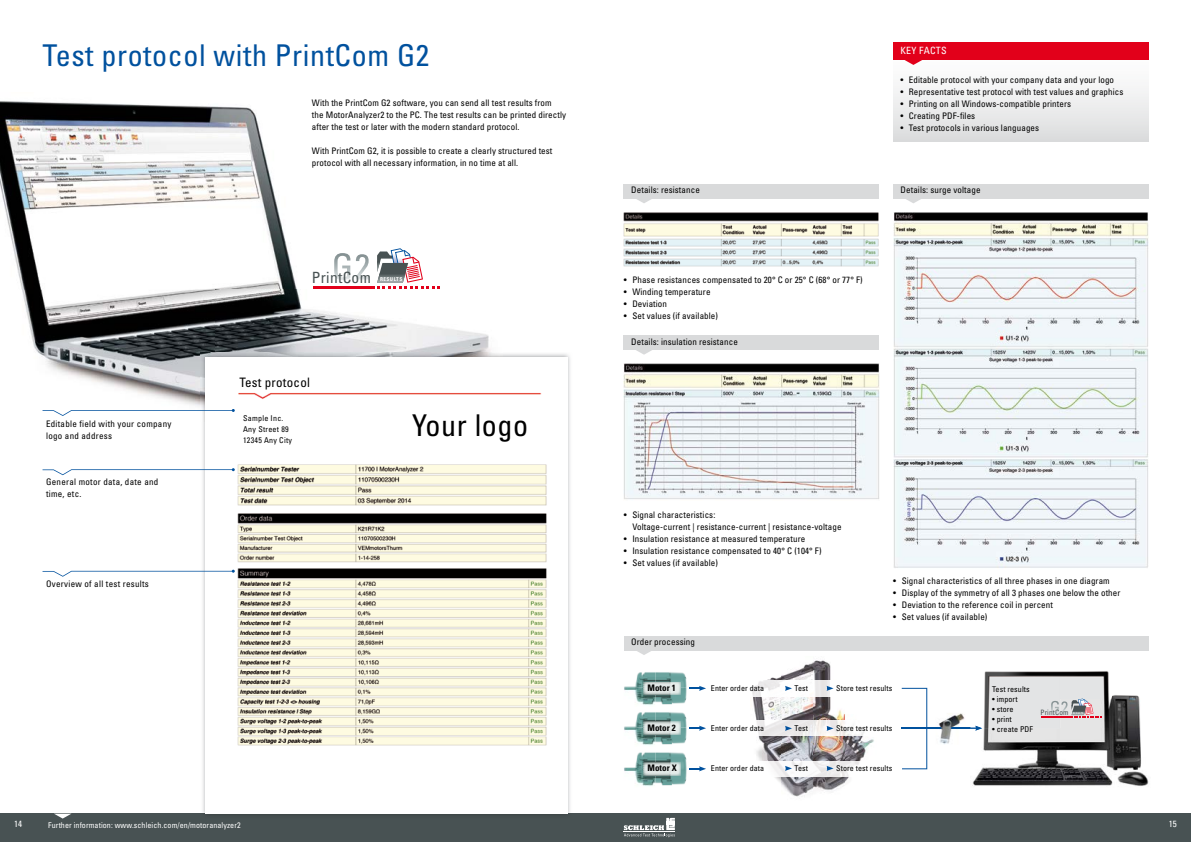
<style>
.page{position:relative;width:1191px;height:842px;background:#fff}
.page>*{position:absolute;margin:0;border:0;box-sizing:border-box;transform-origin:0 0}
.t1{font:condensed 30px "Univers";letter-spacing:.02em;color:#00519e}
.t2{font:condensed 30px "Univers";letter-spacing:.02em;color:#000}
.t3{font:condensed 15.5px "Univers";letter-spacing:.02em;color:#485253}
.t4{font:condensed 13px "Univers";letter-spacing:.02em;color:#000}
.t5{font:condensed 10px "Univers";letter-spacing:.03em;color:#fff}
.t6{font:condensed 9px/12px "Univers";letter-spacing:.01em;color:#000}
.t7{font:condensed 9px/12px "Univers";letter-spacing:.03em;color:#000}
.t8{font:700 condensed 9px "Univers";letter-spacing:.01em;color:#000}
.t9{font:condensed 9px "Univers";color:#fff}
.t10{font:condensed 8px "Univers";letter-spacing:.01em;color:#000}
.t11{font:condensed 8px "Univers";letter-spacing:.01em;color:#fff}
.t12{font:condensed 8px/11px "Univers";letter-spacing:.03em;color:#000}
.t13{font:condensed 7.4px "Univers";letter-spacing:.02em;color:#485253}
.t14{font:700 condensed 5.4px "Univers";letter-spacing:.08em;color:#fff}
.t15{font:700 condensed 2.6px "Univers";letter-spacing:.08em;color:#fff}
</style>
<div class="page">
<div style="left:0;top:814px;width:595px;height:28px;background:#485253"></div>
<div style="left:595px;top:814px;width:596px;height:28px;background:#485253"></div>
<svg style="left:54px;top:814px;width:17px;height:4px"></svg>
<svg style="left:624px;top:818px;width:51px;height:19px"></svg>
<img style="left:763px;top:660px;width:86px;height:137px">
<hr style="left:901px;top:728px;width:75px;height:1px;background:#00519e">
<img style="left:0;top:101px;width:375px;height:189px">
<img style="left:22px;top:290px;width:193px;height:121px">
<img style="left:215px;top:290px;width:276px;height:62px">
<img style="left:201px;top:354px;width:371px;height:461px">
<img style="left:201px;top:352px;width:302px;height:70px">
<img style="left:206px;top:357px;width:361px;height:457px">
<svg style="left:893px;top:88px;width:255px;height:53px"></svg>
<div style="left:893px;top:43px;width:255px;height:17px;background:#e2001a"></div>
<svg style="left:904px;top:60px;width:18px;height:5px"></svg>
<svg style="left:43px;top:468px;width:192px;height:7px"></svg>
<svg style="left:43px;top:570px;width:192px;height:7px"></svg>
<svg style="left:43px;top:409px;width:192px;height:7px"></svg>
<svg style="left:334px;top:253px;width:35px;height:27px"></svg>
<hr style="left:313px;top:286px;width:61px;height:3px;background:#e2001a">
<svg style="left:377px;top:248px;width:63px;height:41px"></svg>
<img style="left:624px;top:213px;width:255px;height:54px">
<div style="left:624px;top:184px;width:255px;height:14px;background:#d9dadb"></div>
<svg style="left:635px;top:198px;width:18px;height:5px"></svg>
<div style="left:893px;top:184px;width:255px;height:14px;background:#d9dadb"></div>
<svg style="left:904px;top:198px;width:18px;height:5px"></svg>
<img style="left:893px;top:213px;width:255px;height:355px">
<img style="left:624px;top:364px;width:255px;height:135px">
<div style="left:624px;top:336px;width:255px;height:14px;background:#d9dadb"></div>
<svg style="left:636px;top:350px;width:16px;height:5px"></svg>
<img style="left:624px;top:672px;width:63px;height:73px">
<img style="left:624px;top:752px;width:63px;height:34px">
<img style="left:972px;top:671px;width:177px;height:115px">
<svg style="left:970px;top:726px;width:12px;height:5px"></svg>
<div style="left:624px;top:636px;width:524px;height:14px;background:#d9dadb"></div>
<svg style="left:635px;top:650px;width:18px;height:5px"></svg>
<img style="left:643px;top:682px;width:38px;height:13px">
<img style="left:643px;top:722px;width:38px;height:12px">
<img style="left:643px;top:762px;width:38px;height:13px">
<svg style="left:689px;top:681px;width:238px;height:95px"></svg>
<svg style="left:1041px;top:699px;width:60px;height:19px"></svg>
<img style="left:935px;top:713px;width:31px;height:31px">
<img style="left:935px;top:728px;width:31px;height:1px">
<h1 class="t1" style="left:43px;top:37px;width:388px">Test protocol with PrintCom G2</h1>
<p class="t6" style="left:312px;top:97px;width:256px">With the PrintCom G2 software, you can send all test results from<br>the MotorAnalyzer2 to the PC. The test results can be printed directly after the test or later with the modern standard protocol.</p>
<p class="t6" style="left:312px;top:145px;width:242px">With PrintCom G2, it is possible to create a clearly structured test protocol with all necessary information, in no time at all.</p>
<p class="t5" style="left:900px;top:45px;width:48px">KEY FACTS</p>
<p class="t6" style="left:900px;top:74px;width:215px">• Editable protocol with your company data and your logo</p>
<p class="t6" style="left:900px;top:86px;width:225px">• Representative test protocol with test values and graphics</p>
<p class="t6" style="left:900px;top:98px;width:172px">• Printing on all Windows-compatible printers</p>
<p class="t6" style="left:900px;top:110px;width:76px">• Creating PDF-files</p>
<p class="t6" style="left:900px;top:122px;width:140px">• Test protocols in various languages</p>
<p class="t6" style="left:631px;top:184px;width:70px">Details: resistance</p>
<p class="t6" style="left:900px;top:184px;width:81px">Details: surge voltage</p>
<h2 class="t3" style="left:312px;top:267px;width:60px">PrintCom</h2>
<p class="t14" style="left:380px;top:276px;width:24px">RESULTS</p>
<p class="t6" style="left:624px;top:274px;width:240px">• Phase resistances compensated to 20° C or 25° C (68° or 77° F)</p>
<p class="t6" style="left:624px;top:286px;width:88px">• Winding temperature</p>
<p class="t6" style="left:624px;top:298px;width:45px">• Deviation</p>
<p class="t6" style="left:624px;top:310px;width:96px">• Set values (if available)</p>
<p class="t7" style="left:46px;top:417px;width:127px">Editable field with your company logo and address</p>
<p class="t7" style="left:46px;top:476px;width:114px">General motor data, date and time, etc.</p>
<p class="t7" style="left:46px;top:578px;width:104px">Overview of all test results</p>
<h3 class="t4" style="left:239px;top:374px;width:72px">Test protocol</h3>
<p class="t12" style="left:243px;top:413px;width:50px">Sample Inc.<br>Any Street 89<br>12345 Any City</p>
<h1 class="t2" style="left:412px;top:407px;width:118px">Your logo</h1>
<p class="t6" style="left:631px;top:335px;width:108px">Details: insulation resistance</p>
<p class="t6" style="left:632px;top:508px;width:211px;text-indent:-9px">• Signal characteristics:<br>Voltage-current | resistance-current | resistance-voltage</p>
<p class="t6" style="left:624px;top:532px;width:183px">• Insulation resistance at measured temperature</p>
<p class="t6" style="left:624px;top:544px;width:199px">• Insulation resistance compensated to 40° C (104° F)</p>
<p class="t6" style="left:624px;top:556px;width:96px">• Set values (if available)</p>
<p class="t6" style="left:893px;top:575px;width:218px">• Signal characteristics of all three phases in one diagram</p>
<p class="t6" style="left:893px;top:587px;width:229px">• Display of the symmetry of all 3 phases one below the other</p>
<p class="t6" style="left:893px;top:599px;width:161px">• Deviation to the reference coil in percent</p>
<p class="t6" style="left:893px;top:611px;width:96px">• Set values (if available)</p>
<p class="t6" style="left:631px;top:636px;width:65px">Order processing</p>
<p class="t8" style="left:647px;top:682px;width:30px">Motor 1</p>
<p class="t8" style="left:647px;top:722px;width:30px">Motor 2</p>
<p class="t8" style="left:647px;top:762px;width:31px">Motor X</p>
<p class="t10" style="left:711px;top:683px;width:55px">Enter order data</p>
<p class="t10" style="left:711px;top:723px;width:55px">Enter order data</p>
<p class="t10" style="left:711px;top:763px;width:55px">Enter order data</p>
<p class="t10" style="left:794px;top:683px;width:15px">Test</p>
<p class="t10" style="left:794px;top:723px;width:15px">Test</p>
<p class="t10" style="left:794px;top:763px;width:15px">Test</p>
<p class="t10" style="left:836px;top:683px;width:58px">Store test results</p>
<p class="t10" style="left:836px;top:723px;width:58px">Store test results</p>
<p class="t10" style="left:836px;top:763px;width:58px">Store test results</p>
<p class="t10" style="left:992px;top:684px;width:39px">Test results</p>
<p class="t10" style="left:992px;top:694px;width:27px">• import</p>
<p class="t10" style="left:992px;top:704px;width:23px">• store</p>
<p class="t10" style="left:992px;top:714px;width:21px">• print</p>
<p class="t10" style="left:992px;top:724px;width:42px">• create PDF</p>
<p class="t13" style="left:1040px;top:708px;width:30px">PrintCom</p>
<p class="t15" style="left:1073px;top:712px;width:12px">RESULTS</p>
<p class="t9" style="left:14px;top:817px;width:10px">14</p>
<p class="t11" style="left:48px;top:820px;width:194px">Further information: www.schleich.com/en/motoranalyzer2</p>
<p class="t9" style="left:1168px;top:817px;width:10px">15</p>
</div>
